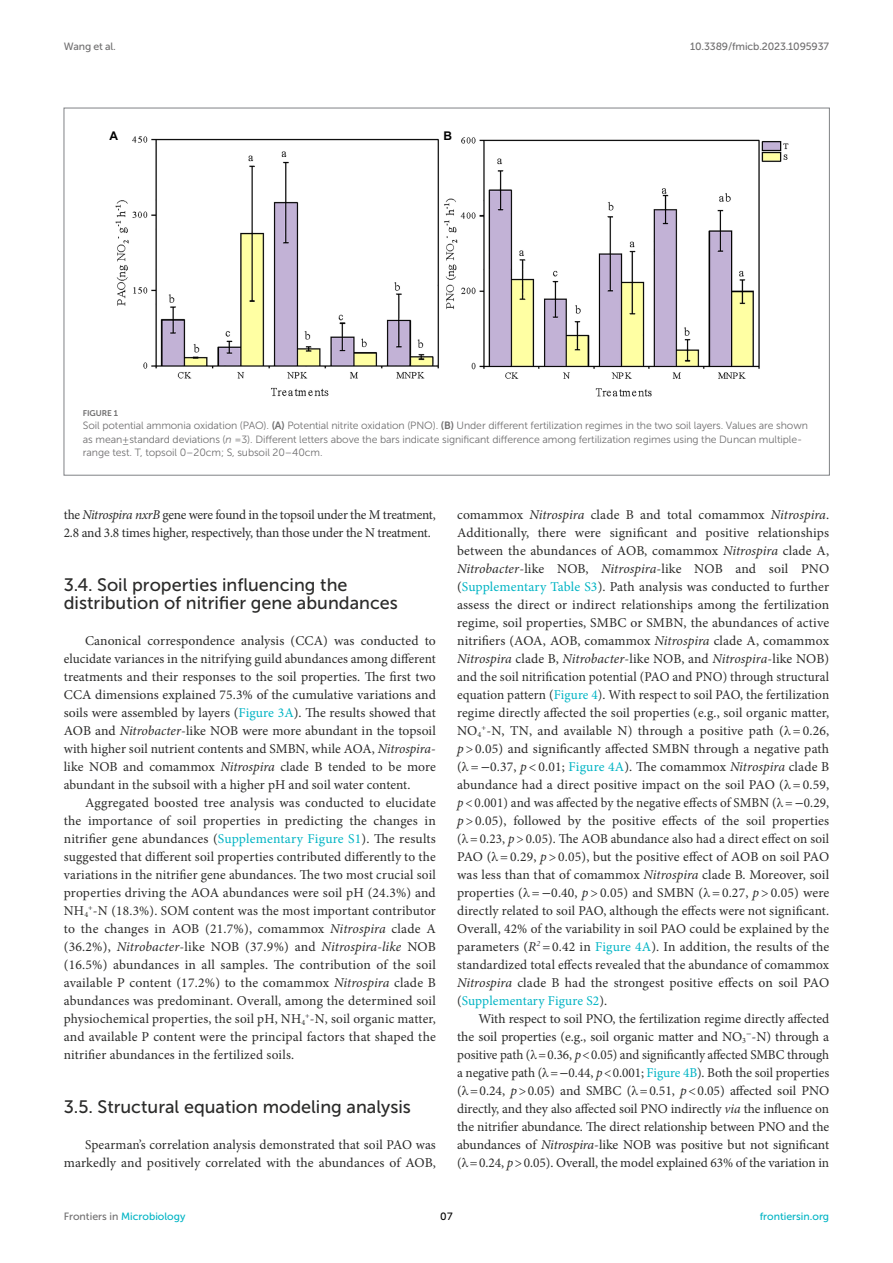
<style>
.page{position:relative;width:893px;height:1263px;background:#fff}
.page>*{position:absolute;margin:0;border:0;box-sizing:border-box;transform-origin:0 0}
.HEAD_2{font:18px/18px "Museo Sans 500";color:#2b2b2a}
.TEXT_FLUSH{font:13.5px/18px "Minion Pro";letter-spacing:.005em;color:#2b2b2a;text-align:justify}
.TEXT{font:13.5px/18px "Minion Pro";letter-spacing:-.01em;color:#2b2b2a;text-align:justify}
.t1{font:700 12px "Arial";color:#000}
.FIG_LEG{font:10.5px/13.5px "Museo Sans 300";letter-spacing:-.01em;color:#706f70}
.t2{font:10.5px "Museo Sans 500";color:#00b4c4}
.t3{font:10.5px "Museo Sans 500";letter-spacing:-.015em;color:#706f70}
.t4{font:10.5px "Museo Sans 500";color:#000}
.FIG_HD{font:8.25px "Museo Sans 700";letter-spacing:-.01em;color:#706f70}
.s1{font-family:"Museo Sans 700"}
.s2{font-style:italic}
.s3{color:#00b4c4}
.s4{font-family:"STIX General"}
.s5{color:#706f70}
</style>
<div class="page">
<img style="left:115px;top:136px;width:674px;height:261px">
<p class="t3" style="left:64px;top:41px;width:53px">Wang et al.</p>
<p class="t3" style="left:690px;top:41px;width:140px">10.3389/fmicb.2023.1095937</p>
<p class="t1" style="left:109px;top:127px;width:10px">A</p>
<p class="t1" style="left:444px;top:127px;width:10px">B</p>
<p class="FIG_HD" style="left:83px;top:408px;width:37px">FIGURE 1</p>
<p class="FIG_LEG" style="left:83px;top:419px;width:726px">Soil potential ammonia oxidation (PAO). <span class="s1">(A)</span> Potential nitrite oxidation (PNO). <span class="s1">(B)</span> Under different fertilization regimes in the two soil layers. Values are shown as mean ± standard deviations (<span class="s2">n</span> = 3). Different letters above the bars indicate significant difference among fertilization regimes using the Duncan multiple&shy;range test. T, topsoil 0–20 cm; S, subsoil 20–40 cm.</p>
<p class="TEXT" style="left:64px;top:506px;width:374px">the <span class="s2">Nitrospira nxrB</span> gene were found in the topsoil under the M treatment,<br>2.8 and 3.8 times higher, respectively, than those under the N treatment.</p>
<p class="HEAD_2" style="left:64px;top:576px;width:336px">3.4. Soil properties influencing the distribution of nitrifier gene abundances</p>
<p class="TEXT_FLUSH" style="left:64px;top:632px;width:374px;text-indent:21px">Canonical correspondence analysis (CCA) was conducted to elucidate variances in the nitrifying guild abundances among different treatments and their responses to the soil properties. The first two CCA dimensions explained 75.3% of the cumulative variations and soils were assembled by layers (<span class="s3">Figure 3A</span>). The results showed that AOB and <span class="s2">Nitrobacter</span>-like NOB were more abundant in the topsoil with higher soil nutrient contents and SMBN, while AOA, <span class="s2">Nitrospira&shy;</span>like NOB and comammox <span class="s2">Nitrospira</span> clade B tended to be more abundant in the subsoil with a higher pH and soil water content.</p>
<p class="TEXT" style="left:64px;top:794px;width:374px;text-indent:21px">Aggregated boosted tree analysis was conducted to elucidate the importance of soil properties in predicting the changes in nitrifier gene abundances (<span class="s3">Supplementary Figure S1</span>). The results suggested that different soil properties contributed differently to the variations in the nitrifier gene abundances. The two most crucial soil properties driving the AOA abundances were soil pH (24.3%) and NH<sub>4</sub><sup>+</sup>-N (18.3%). SOM content was the most important contributor to the changes in AOB (21.7%), comammox <span class="s2">Nitrospira</span> clade A (36.2%), <span class="s2">Nitrobacter</span>-like NOB (37.9%) and <span class="s2">Nitrospira-like</span> NOB (16.5%) abundances in all samples. The contribution of the soil available P content (17.2%) to the comammox <span class="s2">Nitrospira</span> clade B abundances was predominant. Overall, among the determined soil physiochemical properties, the soil pH, NH<sub>4</sub><sup>+</sup>-N, soil organic matter, and available P content were the principal factors that shaped the nitrifier abundances in the fertilized soils.</p>
<p class="HEAD_2" style="left:64px;top:1098px;width:349px">3.5. Structural equation modeling analysis</p>
<p class="TEXT_FLUSH" style="left:64px;top:1136px;width:374px;text-align:right">Spearman’s correlation analysis demonstrated that soil PAO was markedly and positively correlated with the abundances of AOB,</p>
<p class="TEXT_FLUSH" style="left:457px;top:506px;width:374px">comammox <span class="s2">Nitrospira</span> clade B and total comammox <span class="s2">Nitrospira</span>.<br>Additionally, there were significant and positive relationships between the abundances of AOB, comammox <span class="s2">Nitrospira</span> clade A, <span class="s2">Nitrobacter</span>-like NOB, <span class="s2">Nitrospira</span>-like NOB and soil PNO (<span class="s3">Supplementary Table S3</span>). Path analysis was conducted to further assess the direct or indirect relationships among the fertilization regime, soil properties, SMBC or SMBN, the abundances of active nitrifiers (AOA, AOB, comammox <span class="s2">Nitrospira</span> clade A, comammox <span class="s2">Nitrospira</span> clade B, <span class="s2">Nitrobacter</span>-like NOB, and <span class="s2">Nitrospira</span>-like NOB) and the soil nitrification potential (PAO and PNO) through structural equation pattern (<span class="s3">Figure 4</span>). With respect to soil PAO, the fertilization regime directly affected the soil properties (e.g., soil organic matter, NO<sub>4</sub><sup>+</sup>-N, TN, and available N) through a positive path (<span class="s4">λ</span> = 0.26, <span class="s2">p</span> &gt; 0.05) and significantly affected SMBN through a negative path (<span class="s4">λ</span> =<span class="s4">−</span>0.37, <span class="s2">p</span> &lt; 0.01; <span class="s3">Figure 4A</span>). The comammox <span class="s2">Nitrospira</span> clade B abundance had a direct positive impact on the soil PAO (<span class="s4">λ</span> = 0.59, <span class="s2">p</span> &lt; 0.001) and was affected by the negative effects of SMBN (<span class="s4">λ</span> =<span class="s4">−</span>0.29, <span class="s2">p</span> &gt; 0.05), followed by the positive effects of the soil properties (<span class="s4">λ</span> = 0.23, <span class="s2">p</span> &gt; 0.05). The AOB abundance also had a direct effect on soil PAO (<span class="s4">λ</span> = 0.29, <span class="s2">p</span> &gt; 0.05), but the positive effect of AOB on soil PAO was less than that of comammox <span class="s2">Nitrospira</span> clade B. Moreover, soil properties (<span class="s4">λ</span> =<span class="s4">−</span>0.40, <span class="s2">p</span> &gt; 0.05) and SMBN (<span class="s4">λ</span> = 0.27, <span class="s2">p</span> &gt; 0.05) were directly related to soil PAO, although the effects were not significant.<br>Overall, 42% of the variability in soil PAO could be explained by the parameters (<span class="s2">R</span><sup>2</sup> = 0.42 in <span class="s3">Figure 4A</span>). In addition, the results of the standardized total effects revealed that the abundance of comammox <span class="s2">Nitrospira</span> clade B had the strongest positive effects on soil PAO (<span class="s3">Supplementary Figure S2</span>).</p>
<p class="TEXT" style="left:457px;top:1010px;width:374px;text-indent:21px">With respect to soil PNO, the fertilization regime directly affected the soil properties (e.g., soil organic matter and NO<sub>3</sub><sup>−</sup>-N) through a positive path (<span class="s4">λ</span>=0.36, <span class="s2">p</span>&lt;0.05) and significantly affected SMBC through a negative path (<span class="s4">λ</span>=<span class="s4">−</span>0.44, <span class="s2">p</span>&lt;0.001; <span class="s3">Figure 4B</span>). Both the soil properties (<span class="s4">λ</span>=0.24, <span class="s2">p</span>&gt;0.05) and SMBC (<span class="s4">λ</span>=0.51, <span class="s2">p</span>&lt;0.05) affected soil PNO directly, and they also affected soil PNO indirectly <span class="s2">via</span> the influence on the nitrifier abundance. The direct relationship between PNO and the abundances of <span class="s2">Nitrospira</span>-like NOB was positive but not significant (<span class="s4">λ</span>=0.24, <span class="s2">p</span>&gt;0.05). Overall, the model explained 63% of the variation in</p>
<p class="t2" style="left:64px;top:1211px;width:123px"><span class="s5">Frontiers in</span> Microbiology</p>
<p class="t4" style="left:440px;top:1211px;width:14px">07</p>
<p class="t2" style="left:760px;top:1211px;width:71px">frontiersin.org</p>
</div>
